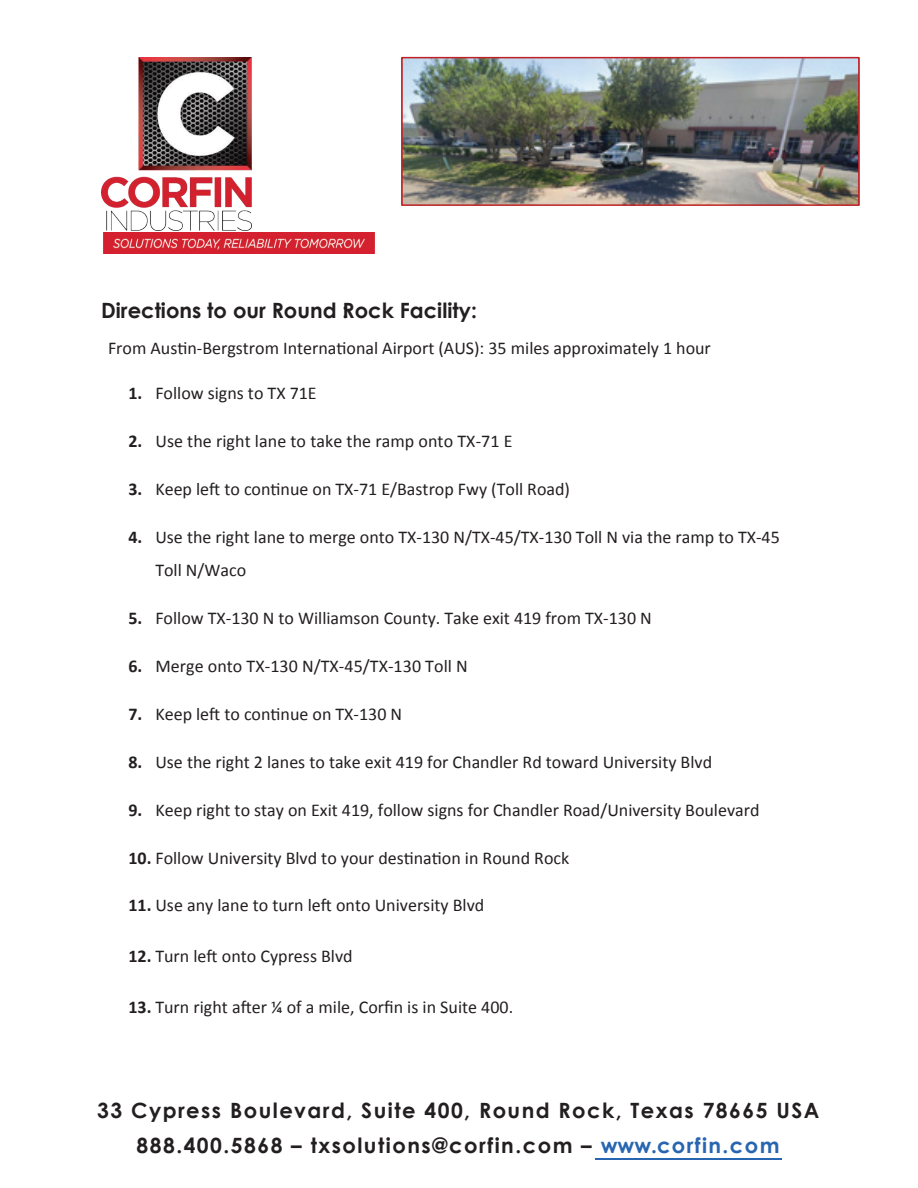
<style>
.page{position:relative;width:918px;height:1188px;background:#fff}
.page>*{position:absolute;margin:0;border:0;box-sizing:border-box;transform-origin:0 0}
.t1{font:700 21px/35px "Century Gothic";letter-spacing:.07em;color:#231f20;text-align:center}
.t2{font:700 21px "Century Gothic";color:#231f20}
.t3{font:18px/33px "Calibri";color:#231f20}
.t4{font:700 18px "Calibri";color:#231f20}
.s1{font-weight:700}
.s2{color:#2865b1}
</style>
<div class="page">
<img style="left:101px;top:57px;width:151px;height:174px">
<img style="left:103px;top:233px;width:272px;height:20px">
<img style="left:403px;top:59px;width:455px;height:145px">
<div style="left:401px;top:57px;width:459px;height:149px;border:1px solid #c02025"></div>
<hr style="left:595px;top:1158px;width:186px;height:2px;background:#2865b1">
<p class="t2" style="left:101px;top:295px;width:377px">Directions to our Round Rock Facility:</p>
<p class="t1" style="left:342px;top:292px;width:7px">:</p>
<p class="t3" style="left:108px;top:331px;width:604px">From Austin-Bergstrom International Airport (AUS): 35 miles approximately 1 hour</p>
<p class="t3" style="left:128px;top:376px;width:190px"><span class="s1">1.</span> Follow signs to TX 71E</p>
<p class="t3" style="left:128px;top:424px;width:386px"><span class="s1">2.</span> Use the right lane to take the ramp onto TX-71 E</p>
<p class="t3" style="left:128px;top:472px;width:443px"><span class="s1">3.</span> Keep left to continue on TX-71 E/Bastrop Fwy (Toll Road)</p>
<p class="t3" style="left:155px;top:519px;width:626px;text-indent:-27px"><span class="s1">4.</span> Use the right lane to merge onto TX-130 N/TX-45/TX-130 Toll N via the ramp to TX-45<br>Toll N/Waco</p>
<p class="t3" style="left:128px;top:600px;width:525px"><span class="s1">5.</span> Follow TX-130 N to Williamson County. Take exit 419 from TX-130 N</p>
<p class="t3" style="left:155px;top:648px;width:314px">Merge onto TX-130 N/TX-45/TX-130 Toll N</p>
<p class="t3" style="left:128px;top:696px;width:275px"><span class="s1">7.</span> Keep left to continue on TX-130 N</p>
<p class="t3" style="left:128px;top:744px;width:585px"><span class="s1">8.</span> Use the right 2 lanes to take exit 419 for Chandler Rd toward University Blvd</p>
<p class="t3" style="left:128px;top:792px;width:633px"><span class="s1">9.</span> Keep right to stay on Exit 419, follow signs for Chandler Road/University Boulevard</p>
<p class="t3" style="left:128px;top:840px;width:442px"><span class="s1">10.</span> Follow University Blvd to your destination in Round Rock</p>
<p class="t3" style="left:128px;top:888px;width:357px"><span class="s1">11.</span> Use any lane to turn left onto University Blvd</p>
<p class="t3" style="left:128px;top:938px;width:226px"><span class="s1">12.</span> Turn left onto Cypress Blvd</p>
<p class="t3" style="left:128px;top:990px;width:386px"><span class="s1">13.</span> Turn right after ¼ of a mile, Corfin is in Suite 400.</p>
<p class="t4" style="left:128px;top:655px;width:15px">6.</p>
<p class="t1" style="left:97px;top:1092px;width:724px">33 Cypress Boulevard, Suite 400, Round Rock, Texas 78665 USA<br>888.400.5868 – txsolutions@corfin.com – <span class="s2">www.corfin.com</span></p>
</div>
